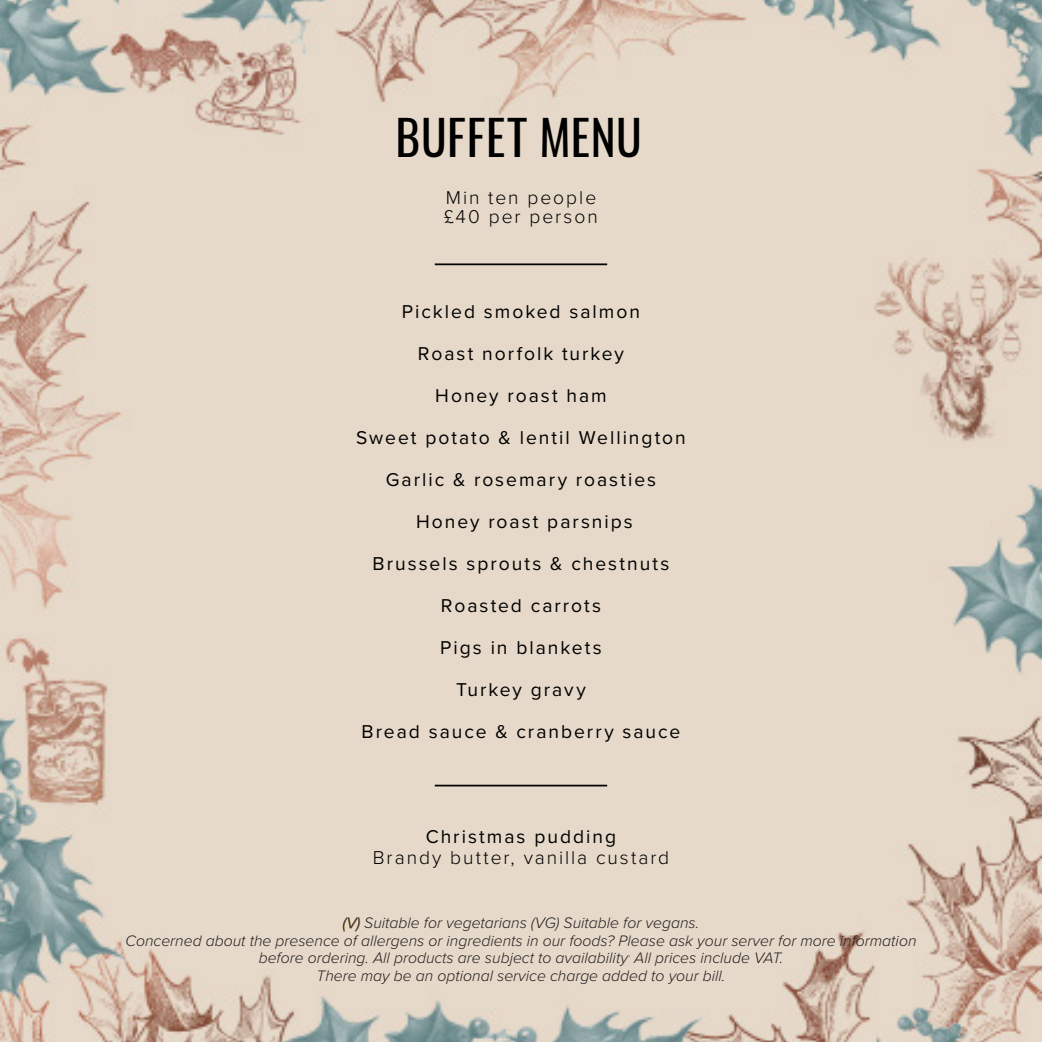
<style>
.page{position:relative;width:1042px;height:1042px;background:#fff}
.page>*{position:absolute;margin:0;border:0;box-sizing:border-box;transform-origin:0 0}
.main_headers{font:47.25px "Oswald";letter-spacing:.015em;color:#000}
.dish_names{font:19.25px "Proxima Nova";letter-spacing:.105em;color:#000}
.main_text{font:300 19.25px "Proxima Nova";letter-spacing:.1em;color:#000}
.t1{font:italic 300 15.75px/17.5px "Proxima Nova";color:#231f20;text-align:center}
.s1{color:#b5996e}
</style>
<div class="page">
<img style="left:0;top:0;width:1042px;height:1042px">
<hr style="left:435px;top:263px;width:172px;height:2px;background:#000">
<hr style="left:435px;top:785px;width:172px;height:1px;background:#000">
<p class="main_headers" style="left:395px;top:105px;width:248px">BUFFET MENU</p>
<p class="main_text" style="left:446px;top:183px;width:152px">Min ten people</p>
<p class="main_text" style="left:444px;top:202px;width:155px">£40 per person</p>
<p class="dish_names" style="left:402px;top:297px;width:240px">Pickled smoked salmon</p>
<p class="dish_names" style="left:418px;top:339px;width:208px">Roast norfolk turkey</p>
<p class="dish_names" style="left:435px;top:381px;width:173px">Honey roast ham</p>
<p class="dish_names" style="left:356px;top:423px;width:331px">Sweet potato &amp; lentil Wellington</p>
<p class="dish_names" style="left:386px;top:465px;width:272px">Garlic &amp; rosemary roasties</p>
<p class="dish_names" style="left:416px;top:507px;width:218px">Honey roast parsnips</p>
<p class="dish_names" style="left:372px;top:549px;width:298px">Brussels sprouts &amp; chestnuts</p>
<p class="dish_names" style="left:441px;top:591px;width:162px">Roasted carrots</p>
<p class="dish_names" style="left:440px;top:633px;width:163px">Pigs in blankets</p>
<p class="dish_names" style="left:456px;top:675px;width:131px">Turkey gravy</p>
<p class="dish_names" style="left:362px;top:717px;width:320px">Bread sauce &amp; cranberry sauce</p>
<p class="dish_names" style="left:426px;top:822px;width:192px">Christmas pudding</p>
<p class="main_text" style="left:373px;top:843px;width:298px">Brandy butter, vanilla custard</p>
<p class="t1" style="left:343px;top:913px;width:358px"><span class="s1">(V)</span> Suitable for vegetarians (VG) Suitable for vegans.</p>
<p class="t1" style="left:125px;top:931px;width:792px">Concerned about the presence of allergens or ingredients in our foods? Please ask your server for more information before ordering. All products are subject to availability. All prices include VAT.</p>
<p class="t1" style="left:316px;top:966px;width:410px">There may be an optional service charge added to your bill.</p>
</div>
